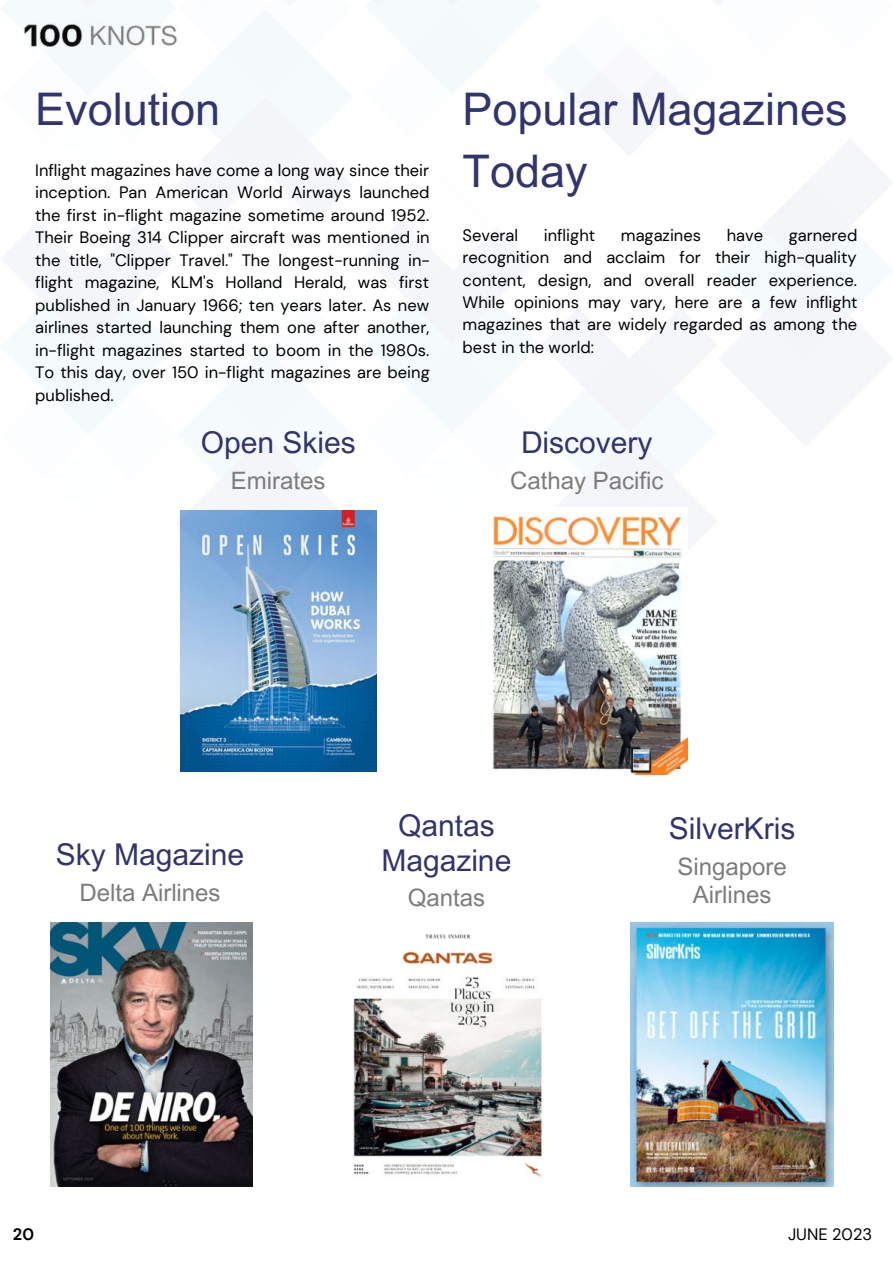
<style>
.page{position:relative;width:893px;height:1264px;background:#fff}
.page>*{position:absolute;margin:0;border:0;box-sizing:border-box;transform-origin:0 0}
.t1{font:45px/61.8px "Arial MT Pro";color:#31356e}
.t2{font:30px/34.8px "Arial MT Pro";color:#31356e;text-align:center}
.t3{font:24px/28px "Arial MT Pro";color:#7c7d7a;text-align:center}
.t4{font:16.5px/22.5px "DM Sans";color:#000;text-align:justify}
.t5{font:700 16.5px "DM Sans";color:#000}
</style>
<div class="page">
<img style="left:181px;top:609px;width:195px;height:162px">
<img style="left:2px;top:0;width:890px;height:609px">
<img style="left:23px;top:23px;width:153px;height:24px">
<img style="left:630px;top:922px;width:203px;height:264px">
<img style="left:51px;top:922px;width:201px;height:264px">
<img style="left:353px;top:934px;width:191px;height:244px">
<img style="left:487px;top:507px;width:200px;height:267px">
<h1 class="t1" style="left:35px;top:81px;width:186px">Evolution</h1>
<h1 class="t1" style="left:462px;top:81px;width:386px">Popular Magazines<br>Today</h1>
<p class="t4" style="left:35px;top:159px;width:396px">Inflight magazines have come a long way since their inception. Pan American World Airways launched the first in-flight magazine sometime around 1952.<br>Their Boeing 314 Clipper aircraft was mentioned in the title, "Clipper Travel." The longest-running in&shy;flight magazine, KLM's Holland Herald, was first published in January 1966; ten years later. As new airlines started launching them one after another, in-flight magazines started to boom in the 1980s.<br>To this day, over 150 in-flight magazines are being published.</p>
<p class="t4" style="left:462px;top:223px;width:396px;text-indent:326px">garnered recognition and acclaim for their high-quality content, design, and overall reader experience.<br>While opinions may vary, here are a few inflight magazines that are widely regarded as among the best in the world:</p>
<p class="t4" style="left:462px;top:223px;width:57px">Several</p>
<p class="t4" style="left:543px;top:223px;width:53px">inflight</p>
<p class="t4" style="left:621px;top:223px;width:82px">magazines</p>
<p class="t4" style="left:726px;top:223px;width:38px">have</p>
<h2 class="t2" style="left:201px;top:426px;width:156px">Open Skies</h2>
<h3 class="t3" style="left:231px;top:467px;width:96px">Emirates</h3>
<h2 class="t2" style="left:521px;top:426px;width:133px">Discovery</h2>
<h3 class="t3" style="left:510px;top:467px;width:155px">Cathay Pacific</h3>
<h2 class="t2" style="left:56px;top:838px;width:190px">Sky Magazine</h2>
<h3 class="t3" style="left:79px;top:879px;width:143px">Delta Airlines</h3>
<h2 class="t2" style="left:381px;top:809px;width:131px">Qantas<br>Magazine</h2>
<h3 class="t3" style="left:407px;top:885px;width:79px">Qantas</h3>
<h2 class="t2" style="left:668px;top:812px;width:128px">SilverKris</h2>
<h3 class="t3" style="left:677px;top:854px;width:111px">Singapore<br>Airlines</h3>
<p class="t5" style="left:13px;top:1224px;width:23px">20</p>
<p class="t4" style="left:788px;top:1223px;width:85px">JUNE 2023</p>
</div>
